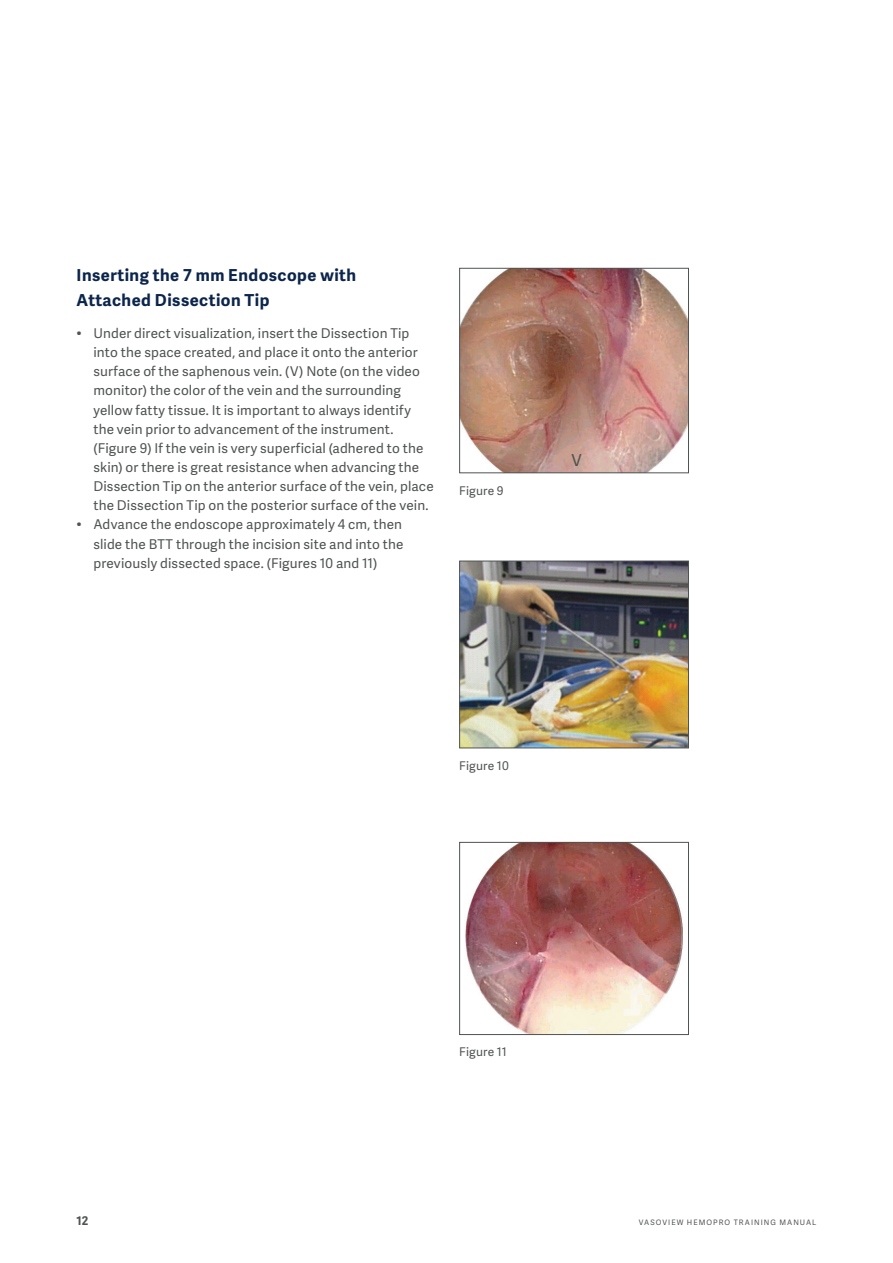
<style>
.page{position:relative;width:893px;height:1263px;background:#fff}
.page>*{position:absolute;margin:0;border:0;box-sizing:border-box;transform-origin:0 0}
.t1{font:700 16.5px/25.5px "Adelle Sans";letter-spacing:.03em;color:#0c254b}
.t2{font:16.5px "Adelle Sans";color:#505353}
.t3{font:13.5px/19.2px "Adelle Sans";letter-spacing:.01em;color:#505353}
.t4{font:12px "Adelle Sans";letter-spacing:.02em;color:#505353}
.t5{font:700 12px "Adelle Sans";color:#505353}
.t6{font:7.5px "Adelle Sans";letter-spacing:.135em;color:#505353}
</style>
<div class="page">
<img style="left:461px;top:270px;width:226px;height:201px">
<div style="left:459px;top:268px;width:230px;height:205px;border:1px solid #505353"></div>
<img style="left:465px;top:844px;width:218px;height:189px">
<div style="left:459px;top:842px;width:230px;height:193px;border:1px solid #505353"></div>
<img style="left:461px;top:563px;width:226px;height:183px">
<div style="left:459px;top:561px;width:230px;height:187px;border:1px solid #505353"></div>
<p class="t1" style="left:77px;top:261px;width:281px">Inserting the 7 mm Endoscope with<br>Attached Dissection Tip</p>
<p class="t3" style="left:93px;top:323px;width:342px;text-indent:-17px">• Under direct visualization, insert the Dissection Tip into the space created, and place it onto the anterior surface of the saphenous vein. (V) Note (on the video monitor) the color of the vein and the surrounding yellow fatty tissue. It is important to always identify the vein prior to advancement of the instrument. (Figure 9) If the vein is very superficial (adhered to the skin) or there is great resistance when advancing the Dissection Tip on the anterior surface of the vein, place the Dissection Tip on the posterior surface of the vein.</p>
<p class="t3" style="left:93px;top:514px;width:312px;text-align:justify;text-indent:-17px">• Advance the endoscope approximately 4 cm, then slide the BTT through the incision site and into the previously dissected space. (Figures 10 and 11)</p>
<p class="t4" style="left:459px;top:482px;width:46px">Figure 9</p>
<p class="t2" style="left:571px;top:448px;width:12px">V</p>
<p class="t4" style="left:459px;top:757px;width:51px">Figure 10</p>
<p class="t4" style="left:459px;top:1044px;width:49px">Figure 11</p>
<p class="t5" style="left:77px;top:1211px;width:13px">12</p>
<p class="t6" style="left:639px;top:1217px;width:179px">VASOVIEW HEMOPRO TRAINING MANUAL</p>
</div>
